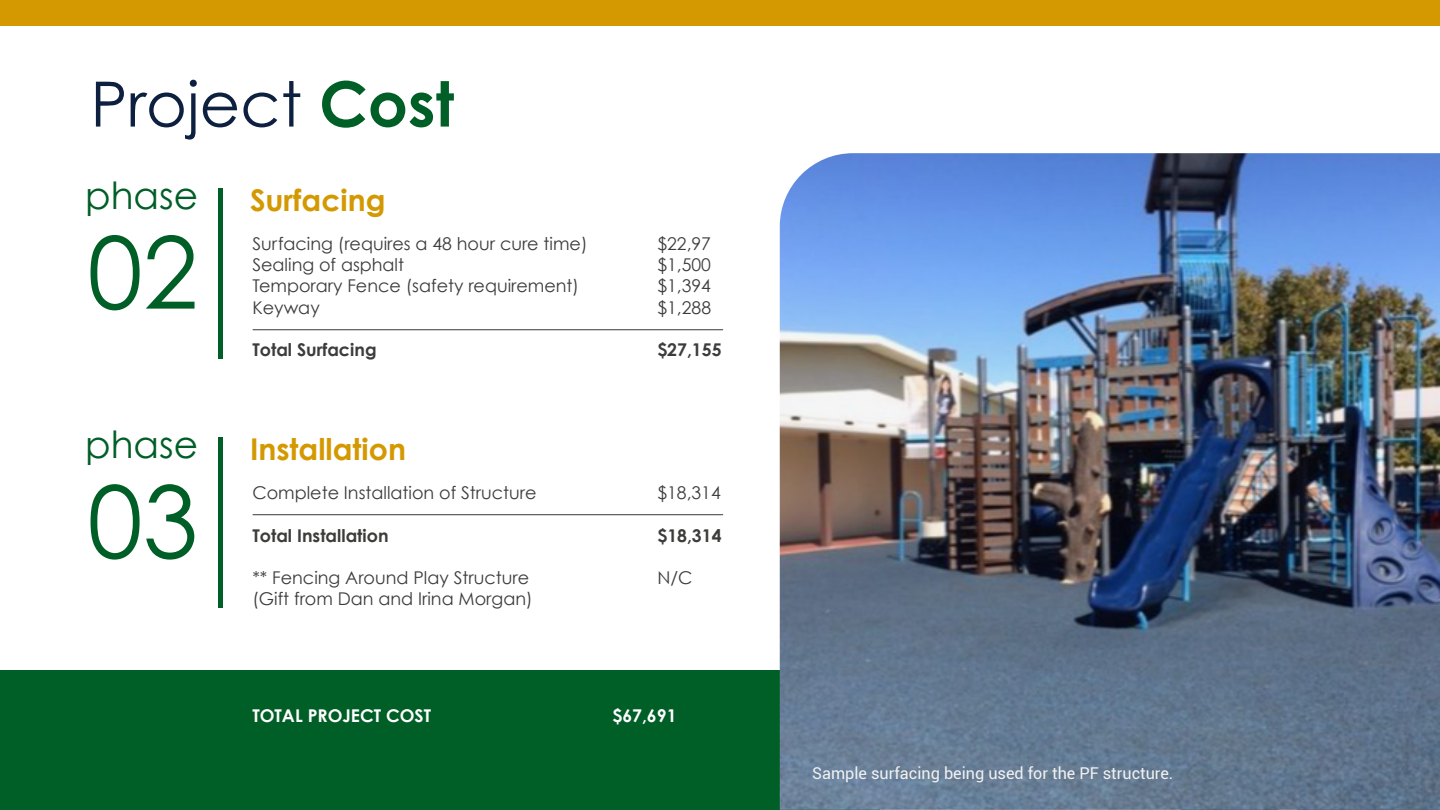
<style>
.page{position:relative;width:1440px;height:810px;background:#fff}
.page>*{position:absolute;margin:0;border:0;box-sizing:border-box;transform-origin:0 0}
.t1{font:100px "Century Gothic";color:#005e27}
.t2{font:62.5px "Century Gothic";color:#0d2040}
.t3{font:37.5px "Century Gothic";color:#005e27}
.t4{font:700 30px "Century Gothic";color:#d49900}
.t5{font:17.62px "Century Gothic";color:#3c3c3b}
.t6{font:700 17.62px "Century Gothic";color:#3c3c3b}
.t7{font:700 17.62px "Century Gothic";color:#fff}
.t8{font:16.25px "Roboto";color:#f2f2f2}
.s1{font-weight:700;color:#005e27}
</style>
<div class="page">
<div style="left:0;top:670px;width:880px;height:140px;background:#005e27"></div>
<hr style="left:218px;top:188px;width:4px;height:171px;background:#005e27">
<img style="left:780px;top:153px;width:660px;height:657px">
<div style="left:0;top:0;width:1440px;height:25px;background:#d49900"></div>
<hr style="left:253px;top:329px;width:470px;height:1px;background:#606060">
<hr style="left:218px;top:438px;width:4px;height:170px;background:#005e27">
<hr style="left:253px;top:514px;width:470px;height:1px;background:#606060">
<h2 class="t2" style="left:90px;top:64px;width:365px">Project <span class="s1">Cost</span></h2>
<h3 class="t3" style="left:85px;top:171px;width:114px">phase</h3>
<h3 class="t4" style="left:250px;top:181px;width:137px">Surfacing</h3>
<h1 class="t1" style="left:87px;top:208px;width:112px">02</h1>
<p class="t5" style="left:252px;top:233px;width:337px">Surfacing (requires a 48 hour cure time)</p>
<p class="t5" style="left:657px;top:233px;width:55px">$22,97</p>
<p class="t5" style="left:252px;top:254px;width:153px">Sealing of asphalt</p>
<p class="t5" style="left:657px;top:254px;width:55px">$1,500</p>
<p class="t5" style="left:252px;top:275px;width:328px">Temporary Fence (safety requirement)</p>
<p class="t5" style="left:657px;top:275px;width:55px">$1,394</p>
<p class="t5" style="left:252px;top:296px;width:69px">Keyway</p>
<p class="t5" style="left:657px;top:296px;width:55px">$1,288</p>
<p class="t6" style="left:252px;top:338px;width:126px">Total Surfacing</p>
<p class="t6" style="left:657px;top:338px;width:66px">$27,155</p>
<h3 class="t3" style="left:85px;top:421px;width:114px">phase</h3>
<h3 class="t4" style="left:250px;top:430px;width:158px">Installation</h3>
<h1 class="t1" style="left:87px;top:457px;width:112px">03</h1>
<p class="t5" style="left:252px;top:482px;width:286px">Complete Installation of Structure</p>
<p class="t5" style="left:657px;top:482px;width:65px">$18,314</p>
<p class="t6" style="left:252px;top:524px;width:138px">Total Installation</p>
<p class="t6" style="left:657px;top:524px;width:66px">$18,314</p>
<p class="t5" style="left:252px;top:566px;width:278px">** Fencing Around Play Structure</p>
<p class="t5" style="left:657px;top:566px;width:37px">N/C</p>
<p class="t5" style="left:252px;top:587px;width:282px">(Gift from Dan and Irina Morgan)</p>
<p class="t7" style="left:252px;top:705px;width:180px">TOTAL PROJECT COST</p>
<p class="t7" style="left:612px;top:705px;width:66px">$67,691</p>
<p class="t8" style="left:812px;top:764px;width:363px">Sample surfacing being used for the PF structure.</p>
</div>
